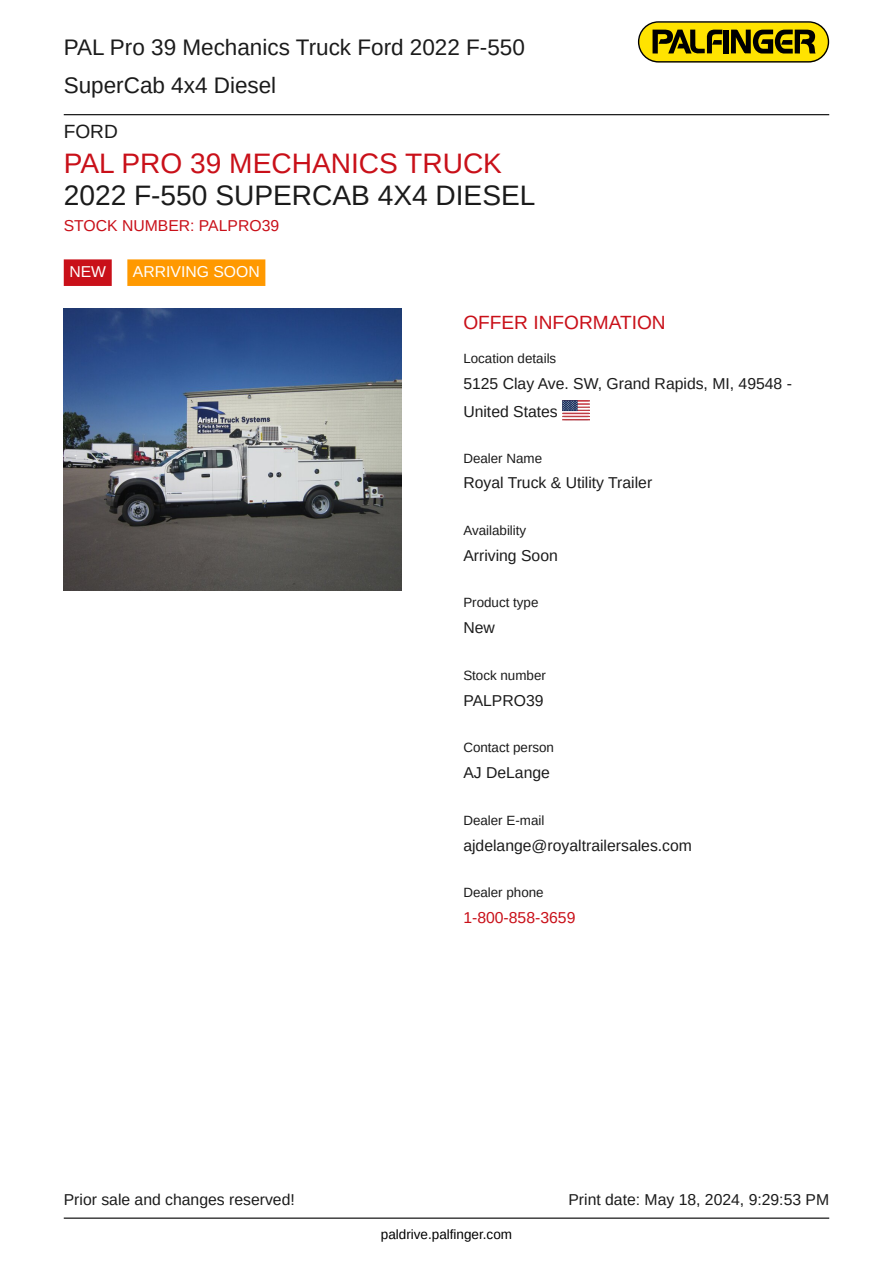
<style>
.page{position:relative;width:893px;height:1263px;background:#fff}
.page>*{position:absolute;margin:0;border:0;box-sizing:border-box;transform-origin:0 0}
.t1{font:28.2px "Arimo";color:#1b1b1b}
.t2{font:28.2px "Arimo";color:#c91019}
.t3{font:22.5px/38.5px "Arimo";color:#1b1b1b}
.t4{font:19.2px "Arimo";color:#c91019}
.t5{font:19.2px "Arimo";color:#1b1b1b}
.t6{font:15.75px/28.3px "Arimo";color:#1b1b1b}
.t7{font:15.75px "Arimo";color:#c91019}
.t8{font:15.75px "Arimo";color:#fff}
.t9{font:13.5px "Arimo";color:#000}
.t10{font:13.35px "Arimo";color:#1b1b1b}
</style>
<div class="page">
<hr style="left:64px;top:114px;width:765px;height:1px;background:#000">
<hr style="left:64px;top:1217px;width:765px;height:2px;background:#000">
<svg style="left:638px;top:21px;width:191px;height:42px;background:#a4930f"></svg>
<div style="left:64px;top:259px;width:48px;height:27px;background:#c91019"></div>
<div style="left:127px;top:259px;width:138px;height:27px;background:#f90"></div>
<img style="left:64px;top:309px;width:337px;height:281px">
<hr style="left:562px;top:400px;width:27px;height:2px;background:#bd3d44">
<svg style="left:562px;top:400px;width:16px;height:1px"></svg>
<svg style="left:562px;top:401px;width:27px;height:19px"></svg>
<h2 class="t3" style="left:64px;top:30px;width:463px">PAL Pro 39 Mechanics Truck Ford 2022 F-550<br>SuperCab 4x4 Diesel</h2>
<p class="t5" style="left:64px;top:124px;width:56px">FORD</p>
<h1 class="t2" style="left:64px;top:152px;width:440px">PAL PRO 39 MECHANICS TRUCK</h1>
<h1 class="t1" style="left:64px;top:185px;width:473px">2022 F-550 SUPERCAB 4X4 DIESEL</h1>
<p class="t7" style="left:64px;top:220px;width:217px">STOCK NUMBER: PALPRO39</p>
<p class="t8" style="left:69px;top:266px;width:38px">NEW</p>
<p class="t8" style="left:133px;top:266px;width:128px">ARRIVING SOON</p>
<p class="t4" style="left:463px;top:315px;width:204px">OFFER INFORMATION</p>
<p class="t10" style="left:463px;top:353px;width:94px">Location details</p>
<p class="t6" style="left:463px;top:371px;width:330px">5125 Clay Ave. SW, Grand Rapids, MI, 49548 -<br>United States</p>
<p class="t10" style="left:463px;top:453px;width:80px">Dealer Name</p>
<p class="t6" style="left:463px;top:470px;width:190px">Royal Truck &amp; Utility Trailer</p>
<p class="t10" style="left:463px;top:525px;width:64px">Availability</p>
<p class="t6" style="left:463px;top:543px;width:96px">Arriving Soon</p>
<p class="t10" style="left:463px;top:598px;width:77px">Product type</p>
<p class="t6" style="left:463px;top:615px;width:33px">New</p>
<p class="t10" style="left:463px;top:670px;width:84px">Stock number</p>
<p class="t6" style="left:463px;top:687px;width:82px">PALPRO39</p>
<p class="t10" style="left:463px;top:743px;width:92px">Contact person</p>
<p class="t6" style="left:463px;top:760px;width:88px">AJ DeLange</p>
<p class="t10" style="left:463px;top:815px;width:83px">Dealer E-mail</p>
<p class="t6" style="left:463px;top:832px;width:230px">ajdelange@royaltrailersales.com</p>
<p class="t10" style="left:463px;top:888px;width:82px">Dealer phone</p>
<p class="t7" style="left:463px;top:912px;width:114px">1-800-858-3659</p>
<p class="t6" style="left:64px;top:1187px;width:233px">Prior sale and changes reserved!</p>
<p class="t6" style="left:568px;top:1187px;width:262px">Print date: May 18, 2024, 9:29:53 PM</p>
<p class="t9" style="left:381px;top:1229px;width:133px">paldrive.palfinger.com</p>
</div>
